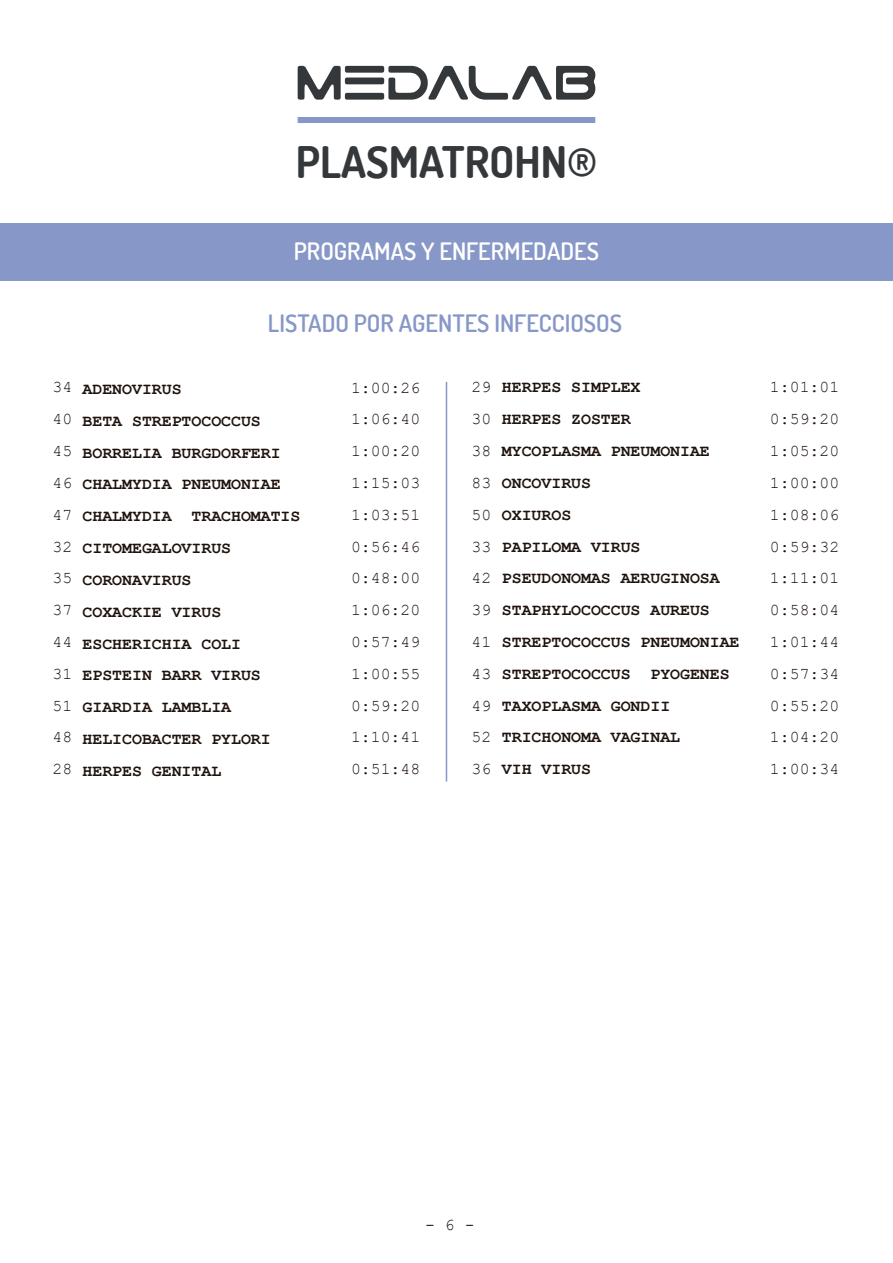
<style>
.page{position:relative;width:893px;height:1263px;background:#fff}
.page>*{position:absolute;margin:0;border:0;box-sizing:border-box;transform-origin:0 0}
.t1{font:700 43.5px "Dosis";color:#34383a}
.t2{font:600 24px "Dosis";color:#8697c8}
.t3{font:600 24px "Dosis";color:#fff}
.t4{font:700 16.5px/31.8px "Courier New";color:#1e120d}
.t5{font:16.5px/31.8px "Courier New";color:#1e120d;text-align:justify}
</style>
<div class="page">
<svg style="left:298px;top:66px;width:297px;height:34px"></svg>
<div style="left:298px;top:117px;width:297px;height:6px;background:#8697c8"></div>
<div style="left:0;top:224px;width:893px;height:56px;background:#8697c8"></div>
<hr style="left:446px;top:382px;width:1px;height:399px;background:#8697c8">
<h1 class="t1" style="left:296px;top:134px;width:303px">PLASMATROHN®</h1>
<h2 class="t3" style="left:294px;top:236px;width:307px">PROGRAMAS Y ENFERMEDADES</h2>
<h2 class="t2" style="left:268px;top:308px;width:356px">LISTADO POR AGENTES INFECCIOSOS</h2>
<p class="t5" style="left:472px;top:371px;width:21px">29<br>30<br>38<br>83<br>50<br>33<br>42<br>39<br>41<br>43<br>49<br>52<br>36</p>
<p class="t5" style="left:53px;top:371px;width:21px">34<br>40<br>45<br>46<br>47<br>32<br>35<br>37<br>44<br>31<br>51<br>48<br>28</p>
<p class="t4" style="left:502px;top:371px;width:239px">HERPES SIMPLEX<br>HERPES ZOSTER<br>MYCOPLASMA PNEUMONIAE<br>ONCOVIRUS<br>OXIUROS<br>PAPILOMA VIRUS<br>PSEUDONOMAS AERUGINOSA<br>STAPHYLOCOCCUS AUREUS<br>STREPTOCOCCUS PNEUMONIAE<br>STREPTOCOCCUS PYOGENES<br>TAXOPLASMA GONDII<br>TRICHONOMA VAGINAL<br>VIH VIRUS</p>
<p class="t5" style="left:770px;top:371px;width:71px">1:01:01<br>0:59:20<br>1:05:20<br>1:00:00<br>1:08:06<br>0:59:32<br>1:11:01<br>0:58:04<br>1:01:44<br>0:57:34<br>0:55:20<br>1:04:20<br>1:00:34</p>
<p class="t4" style="left:83px;top:372px;width:219px">ADENOVIRUS<br>BETA STREPTOCOCCUS<br>BORRELIA BURGDORFERI<br>CHALMYDIA PNEUMONIAE<br>CHALMYDIA TRACHOMATIS<br>CITOMEGALOVIRUS<br>CORONAVIRUS<br>COXACKIE VIRUS<br>ESCHERICHIA COLI<br>EPSTEIN BARR VIRUS<br>GIARDIA LAMBLIA<br>HELICOBACTER PYLORI<br>HERPES GENITAL</p>
<p class="t5" style="left:351px;top:371px;width:71px">1:00:26<br>1:06:40<br>1:00:20<br>1:15:03<br>1:03:51<br>0:56:46<br>0:48:00<br>1:06:20<br>0:57:49<br>1:00:55<br>0:59:20<br>1:10:41<br>0:51:48</p>
<p class="t5" style="left:425px;top:1208px;width:51px">- 6 -</p>
</div>
